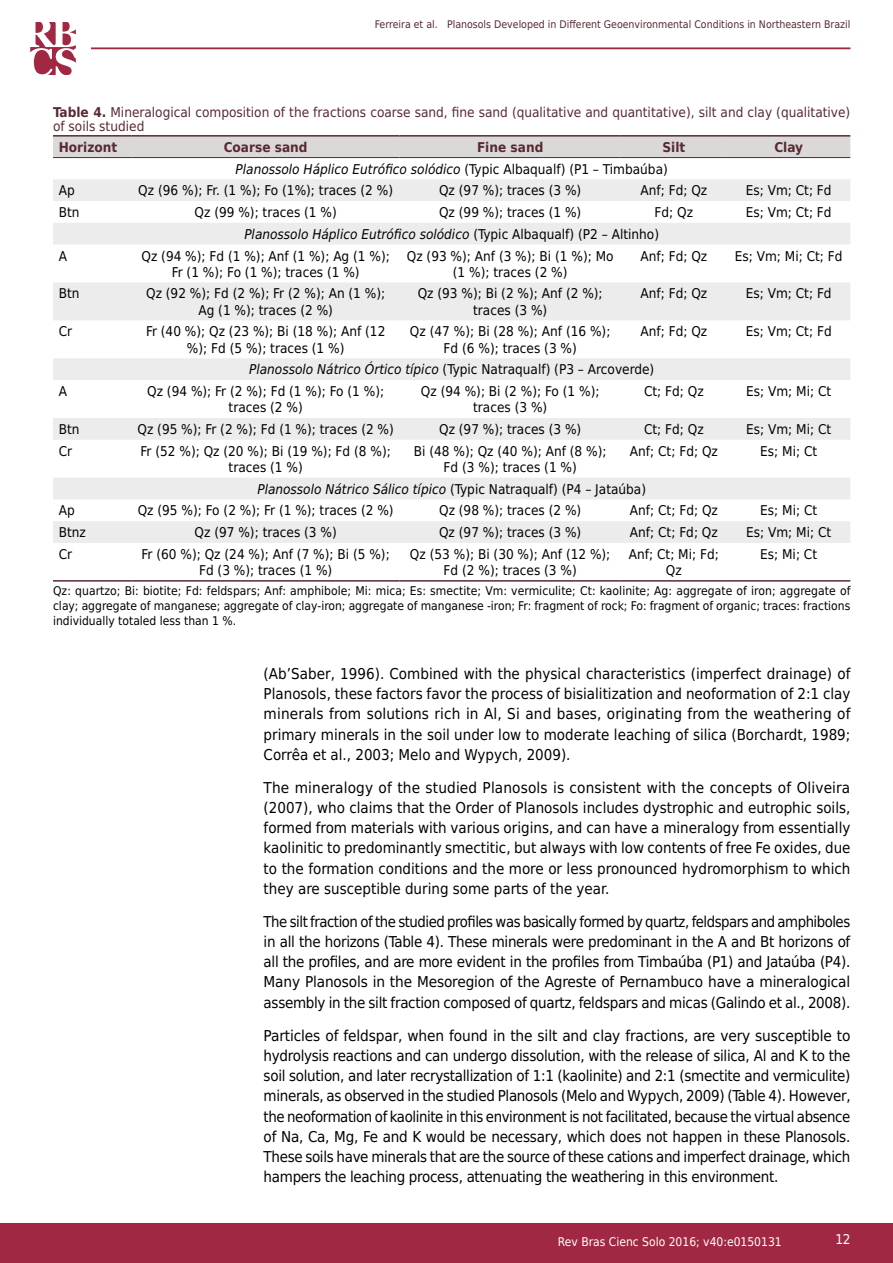
<style>
.page{position:relative;width:893px;height:1263px;background:#fff}
.page>*{position:absolute;margin:0;border:0;box-sizing:border-box;transform-origin:0 0}
.t1{font:15px/20.2px "DejaVu Sans Condensed";letter-spacing:-.02em;color:#000;text-align:justify}
.t2{font:13.5px/16.2px "DejaVu Sans Condensed";color:#000;text-align:center}
.t3{font:italic 13.5px "DejaVu Sans Condensed";color:#000}
.t4{font:13.5px/14.2px "DejaVu Sans Condensed";color:#582931}
.t5{font:700 13.5px "DejaVu Sans Condensed";color:#582931}
.t6{font:13.5px "DejaVu Sans Condensed";color:#fff}
.t7{font:12px/15px "DejaVu Sans Condensed";color:#000;text-align:justify}
.t8{font:12px "DejaVu Sans Condensed";color:#fff}
.t9{font:10.5px "DejaVu Sans Condensed";color:#582931}
.s1{font-weight:700}
.s2{font-style:normal}
.s3{font-style:italic}
</style>
<div class="page">
<div style="left:0;top:1223px;width:893px;height:40px;background:#a02842"></div>
<hr style="left:91px;top:47px;width:759px;height:2px;background:#a02842">
<svg style="left:30px;top:22px;width:46px;height:52px"></svg>
<div style="left:53px;top:137px;width:797px;height:20px;background:#dbd8d8"></div>
<svg style="left:53px;top:179px;width:797px;height:364px"></svg>
<hr style="left:53px;top:135px;width:79px;height:2px;background:#582931">
<hr style="left:132px;top:135px;width:268px;height:2px;background:#582931">
<hr style="left:400px;top:135px;width:221px;height:2px;background:#582931">
<hr style="left:621px;top:135px;width:106px;height:2px;background:#582931">
<hr style="left:727px;top:135px;width:123px;height:2px;background:#582931">
<hr style="left:53px;top:157px;width:79px;height:1px;background:#582931">
<hr style="left:132px;top:157px;width:268px;height:1px;background:#582931">
<hr style="left:400px;top:157px;width:221px;height:1px;background:#582931">
<hr style="left:621px;top:157px;width:106px;height:1px;background:#582931">
<hr style="left:727px;top:157px;width:123px;height:1px;background:#582931">
<hr style="left:53px;top:580px;width:79px;height:2px;background:#582931">
<hr style="left:132px;top:580px;width:268px;height:2px;background:#582931">
<hr style="left:400px;top:580px;width:221px;height:2px;background:#582931">
<hr style="left:621px;top:580px;width:106px;height:2px;background:#582931">
<hr style="left:727px;top:580px;width:123px;height:2px;background:#582931">
<p class="t9" style="left:375px;top:16px;width:477px">Ferreira et al. Planosols Developed in Different Geoenvironmental Conditions in Northeastern Brazil</p>
<p class="t4" style="left:53px;top:104px;width:799px"><span class="s1">Table 4.</span> Mineralogical composition of the fractions coarse sand, fine sand (qualitative and quantitative), silt and clay (qualitative) of soils studied</p>
<p class="t5" style="left:59px;top:136px;width:60px">Horizont</p>
<p class="t5" style="left:224px;top:136px;width:85px">Coarse sand</p>
<p class="t5" style="left:477px;top:136px;width:68px">Fine sand</p>
<p class="t5" style="left:662px;top:136px;width:24px">Silt</p>
<p class="t5" style="left:774px;top:136px;width:30px">Clay</p>
<p class="t3" style="left:236px;top:159px;width:434px">Planossolo Háplico Eutrófico solódico <span class="s2">(Typic Albaqualf) (P1 – Timbaúba)</span></p>
<p class="t2" style="left:59px;top:182px;width:18px">Ap</p>
<p class="t2" style="left:138px;top:182px;width:256px">Qz (96 %); Fr. (1 %); Fo (1%); traces (2 %)</p>
<p class="t2" style="left:439px;top:182px;width:144px">Qz (97 %); traces (3 %)</p>
<p class="t2" style="left:640px;top:182px;width:68px">Anf; Fd; Qz</p>
<p class="t2" style="left:746px;top:182px;width:87px">Es; Vm; Ct; Fd</p>
<p class="t2" style="left:59px;top:204px;width:22px">Btn</p>
<p class="t2" style="left:195px;top:204px;width:144px">Qz (99 %); traces (1 %)</p>
<p class="t2" style="left:439px;top:204px;width:144px">Qz (99 %); traces (1 %)</p>
<p class="t2" style="left:655px;top:204px;width:40px">Fd; Qz</p>
<p class="t2" style="left:746px;top:204px;width:87px">Es; Vm; Ct; Fd</p>
<p class="t3" style="left:244px;top:224px;width:416px">Planossolo Háplico Eutrófico solódico <span class="s2">(Typic Albaqualf) (P2 – Altinho)</span></p>
<p class="t2" style="left:59px;top:247px;width:10px">A</p>
<p class="t2" style="left:141px;top:247px;width:250px">Qz (94 %); Fd (1 %); Anf (1 %); Ag (1 %);<br>Fr (1 %); Fo (1 %); traces (1 %)</p>
<p class="t2" style="left:407px;top:247px;width:208px">Qz (93 %); Anf (3 %); Bi (1 %); Mo (1 %); traces (2 %)</p>
<p class="t2" style="left:640px;top:247px;width:68px">Anf; Fd; Qz</p>
<p class="t2" style="left:735px;top:247px;width:109px">Es; Vm; Mi; Ct; Fd</p>
<p class="t2" style="left:59px;top:285px;width:22px">Btn</p>
<p class="t2" style="left:146px;top:285px;width:241px">Qz (92 %); Fd (2 %); Fr (2 %); An (1 %);<br>Ag (1 %); traces (2 %)</p>
<p class="t2" style="left:418px;top:285px;width:187px">Qz (93 %); Bi (2 %); Anf (2 %); traces (3 %)</p>
<p class="t2" style="left:640px;top:285px;width:68px">Anf; Fd; Qz</p>
<p class="t2" style="left:746px;top:285px;width:87px">Es; Vm; Ct; Fd</p>
<p class="t2" style="left:59px;top:323px;width:15px">Cr</p>
<p class="t2" style="left:146px;top:323px;width:241px">Fr (40 %); Qz (23 %); Bi (18 %); Anf (12 %); Fd (5 %); traces (1 %)</p>
<p class="t2" style="left:410px;top:323px;width:202px">Qz (47 %); Bi (28 %); Anf (16 %);<br>Fd (6 %); traces (3 %)</p>
<p class="t2" style="left:640px;top:323px;width:68px">Anf; Fd; Qz</p>
<p class="t2" style="left:746px;top:323px;width:87px">Es; Vm; Ct; Fd</p>
<p class="t2" style="left:249px;top:361px;width:407px"><span class="s3">Planossolo Nátrico Órtico típico</span> (Typic Natraqualf) (P3 – Arcoverde)</p>
<p class="t2" style="left:59px;top:383px;width:10px">A</p>
<p class="t2" style="left:147px;top:383px;width:239px">Qz (94 %); Fr (2 %); Fd (1 %); Fo (1 %); traces (2 %)</p>
<p class="t2" style="left:421px;top:383px;width:180px">Qz (94 %); Bi (2 %); Fo (1 %); traces (3 %)</p>
<p class="t2" style="left:644px;top:383px;width:61px">Ct; Fd; Qz</p>
<p class="t2" style="left:746px;top:383px;width:87px">Es; Vm; Mi; Ct</p>
<p class="t2" style="left:59px;top:421px;width:22px">Btn</p>
<p class="t2" style="left:137px;top:421px;width:258px">Qz (95 %); Fr (2 %); Fd (1 %); traces (2 %)</p>
<p class="t2" style="left:439px;top:421px;width:144px">Qz (97 %); traces (3 %)</p>
<p class="t2" style="left:644px;top:421px;width:61px">Ct; Fd; Qz</p>
<p class="t2" style="left:746px;top:421px;width:87px">Es; Vm; Mi; Ct</p>
<p class="t2" style="left:59px;top:443px;width:15px">Cr</p>
<p class="t2" style="left:141px;top:443px;width:252px">Fr (52 %); Qz (20 %); Bi (19 %); Fd (8 %); traces (1 %)</p>
<p class="t2" style="left:414px;top:443px;width:194px">Bi (48 %); Qz (40 %); Anf (8 %);<br>Fd (3 %); traces (1 %)</p>
<p class="t2" style="left:630px;top:443px;width:89px">Anf; Ct; Fd; Qz</p>
<p class="t2" style="left:760px;top:443px;width:58px">Es; Mi; Ct</p>
<p class="t3" style="left:257px;top:479px;width:390px">Planossolo Nátrico Sálico típico <span class="s2">(Typic Natraqualf) (P4 – Jataúba)</span></p>
<p class="t2" style="left:59px;top:502px;width:18px">Ap</p>
<p class="t2" style="left:138px;top:502px;width:257px">Qz (95 %); Fo (2 %); Fr (1 %); traces (2 %)</p>
<p class="t2" style="left:439px;top:502px;width:144px">Qz (98 %); traces (2 %)</p>
<p class="t2" style="left:630px;top:502px;width:89px">Anf; Ct; Fd; Qz</p>
<p class="t2" style="left:760px;top:502px;width:58px">Es; Mi; Ct</p>
<p class="t2" style="left:59px;top:524px;width:29px">Btnz</p>
<p class="t2" style="left:195px;top:524px;width:144px">Qz (97 %); traces (3 %)</p>
<p class="t2" style="left:439px;top:524px;width:144px">Qz (97 %); traces (3 %)</p>
<p class="t2" style="left:630px;top:524px;width:89px">Anf; Ct; Fd; Qz</p>
<p class="t2" style="left:746px;top:524px;width:87px">Es; Vm; Mi; Ct</p>
<p class="t2" style="left:59px;top:546px;width:15px">Cr</p>
<p class="t2" style="left:142px;top:546px;width:250px">Fr (60 %); Qz (24 %); Anf (7 %); Bi (5 %);<br>Fd (3 %); traces (1 %)</p>
<p class="t2" style="left:410px;top:546px;width:202px">Qz (53 %); Bi (30 %); Anf (12 %);<br>Fd (2 %); traces (3 %)</p>
<p class="t2" style="left:629px;top:546px;width:92px">Anf; Ct; Mi; Fd;<br>Qz</p>
<p class="t2" style="left:760px;top:546px;width:58px">Es; Mi; Ct</p>
<p class="t7" style="left:53px;top:583px;width:799px">Qz: quartzo; Bi: biotite; Fd: feldspars; Anf: amphibole; Mi: mica; Es: smectite; Vm: vermiculite; Ct: kaolinite; Ag: aggregate of iron; aggregate of clay; aggregate of manganese; aggregate of clay-iron; aggregate of manganese -iron; Fr: fragment of rock; Fo: fragment of organic; traces: fractions individually totaled less than 1 %.</p>
<p class="t1" style="left:264px;top:663px;width:588px">(Ab’Saber, 1996). Combined with the physical characteristics (imperfect drainage) of Planosols, these factors favor the process of bisialitization and neoformation of 2:1 clay minerals from solutions rich in Al, Si and bases, originating from the weathering of primary minerals in the soil under low to moderate leaching of silica (Borchardt, 1989; Corrêa et al., 2003; Melo and Wypych, 2009).</p>
<p class="t1" style="left:264px;top:777px;width:588px">The mineralogy of the studied Planosols is consistent with the concepts of Oliveira (2007), who claims that the Order of Planosols includes dystrophic and eutrophic soils, formed from materials with various origins, and can have a mineralogy from essentially kaolinitic to predominantly smectitic, but always with low contents of free Fe oxides, due to the formation conditions and the more or less pronounced hydromorphism to which they are susceptible during some parts of the year.</p>
<p class="t1" style="left:264px;top:911px;width:588px">The silt fraction of the studied profiles was basically formed by quartz, feldspars and amphiboles in all the horizons (Table 4). These minerals were predominant in the A and Bt horizons of all the profiles, and are more evident in the profiles from Timbaúba (P1) and Jataúba (P4).<br>Many Planosols in the Mesoregion of the Agreste of Pernambuco have a mineralogical assembly in the silt fraction composed of quartz, feldspars and micas (Galindo et al., 2008).</p>
<p class="t1" style="left:264px;top:1025px;width:588px">Particles of feldspar, when found in the silt and clay fractions, are very susceptible to hydrolysis reactions and can undergo dissolution, with the release of silica, Al and K to the soil solution, and later recrystallization of 1:1 (kaolinite) and 2:1 (smectite and vermiculite) minerals, as observed in the studied Planosols (Melo and Wypych, 2009) (Table 4). However, the neoformation of kaolinite in this environment is not facilitated, because the virtual absence of Na, Ca, Mg, Fe and K would be necessary, which does not happen in these Planosols.<br>These soils have minerals that are the source of these cations and imperfect drainage, which hampers the leaching process, attenuating the weathering in this environment.</p>
<p class="t8" style="left:558px;top:1231px;width:225px">Rev Bras Cienc Solo 2016; v40:e0150131</p>
<p class="t6" style="left:835px;top:1228px;width:17px">12</p>
</div>
